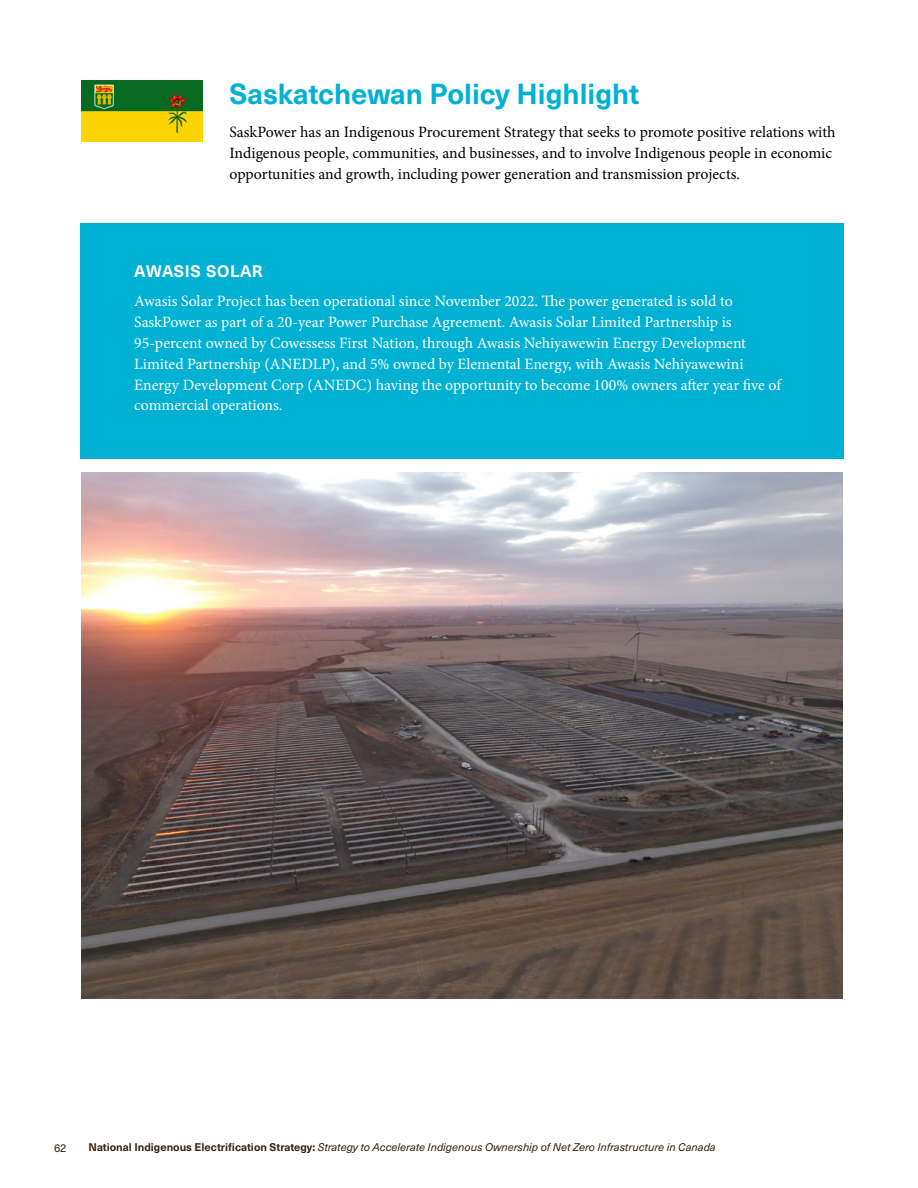
<style>
.page{position:relative;width:918px;height:1188px;background:#fff}
.page>*{position:absolute;margin:0;border:0;box-sizing:border-box;transform-origin:0 0}
.t1{font:700 28.5px "Neue Haas Unica W1 G";color:#00b1d3}
.t2{font:700 16.35px "Neue Haas Unica W1 G";letter-spacing:.04em;color:#fff}
.t3{font:15.75px/20.9px "Minion Pro";color:#fff}
.t4{font:15.75px/20.9px "Minion Pro";letter-spacing:-.005em;color:#000}
.t5{font:11.25px "Neue Haas Unica W1 G";color:#3a2011}
.t6{font:italic 10.95px "Neue Haas Unica W1 G";color:#3a2011}
.s1{font-weight:700;font-style:normal}
</style>
<div class="page">
<img style="left:81px;top:80px;width:121px;height:61px">
<div style="left:80px;top:224px;width:764px;height:235px;background:#00b1d3"></div>
<img style="left:81px;top:472px;width:761px;height:527px">
<h1 class="t1" style="left:230px;top:72px;width:411px">Saskatchewan Policy Highlight</h1>
<p class="t4" style="left:230px;top:122px;width:608px">SaskPower has an Indigenous Procurement Strategy that seeks to promote positive relations with<br>Indigenous people, communities, and businesses, and to involve Indigenous people in economic opportunities and growth, including power generation and transmission projects.</p>
<p class="t2" style="left:134px;top:258px;width:130px">AWASIS SOLAR</p>
<p class="t3" style="left:134px;top:291px;width:648px">Awasis Solar Project has been operational since November 2022. The power generated is sold to SaskPower as part of a 20-year Power Purchase Agreement. Awasis Solar Limited Partnership is 95-percent owned by Cowessess First Nation, through Awasis Nehiyawewin Energy Development Limited Partnership (ANEDLP), and 5% owned by Elemental Energy, with Awasis Nehiyawewini Energy Development Corp (ANEDC) having the opportunity to become 100% owners after year five of commercial operations.</p>
<p class="t5" style="left:54px;top:1139px;width:14px">62</p>
<p class="t6" style="left:89px;top:1139px;width:629px"><span class="s1">National Indigenous Electrification Strategy:</span> Strategy to Accelerate Indigenous Ownership of Net Zero Infrastructure in Canada</p>
</div>
